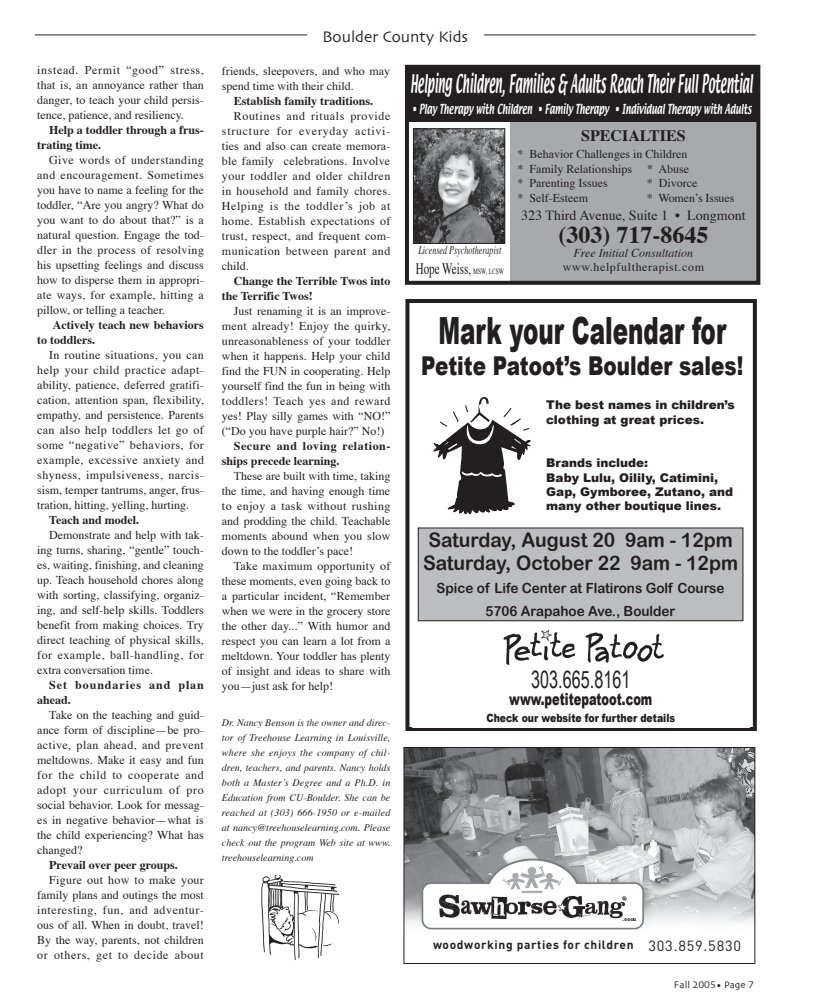
<style>
.page{position:relative;width:831px;height:1008px;background:#fff}
.page>*{position:absolute;margin:0;border:0;box-sizing:border-box;transform-origin:0 0}
.t1{font:900 37.5px "Arial";color:#231f20;scale:.61 1}
.t2{font:900 26px "Arial";color:#231f20;scale:.77 1}
.t3{font:700 24px "Times";color:#231f20}
.t4{font:24px "Arial Narrow";color:#231f20;scale:.82 1}
.t5{font:22.5px "Textile";color:#fff;scale:.47 1}
.t6{font:20px/23px "Arial Rounded MT Bold";color:#231f20;scale:.96 1}
.t7{font:900 16.6px "Arial";color:#231f20;scale:.69 1}
.t8{font:16px "Times";color:#231f20;scale:.69 1}
.t9{font:16px "Skia";color:#231f20}
.t10{font:700 16px "Times";color:#231f20}
.t11{font:14px/23px "Arial Rounded MT Bold";color:#231f20;text-align:center;scale:.96 1}
.t12{font:14px "Times";color:#231f20}
.t13{font:12px/15px "Times";color:#231f20;text-align:justify}
.t14{font:700 12px/15px "Times";color:#231f20}
.t15{font:900 12px/14.5px "Arial";color:#231f20}
.t16{font:12px "Textile";color:#fff;scale:.67 1}
.t17{font:700 12px/15px "Times";letter-spacing:.025em;color:#231f20}
.t18{font:700 12px "DIN";letter-spacing:.055em;color:#231f20}
.t19{font:700 12px/15px "Times";letter-spacing:.08em;color:#231f20}
.t20{font:12px "Times";letter-spacing:.05em;color:#231f20}
.t21{font:italic 12px "Times";color:#231f20}
.t22{font:italic 11.7px "Times";color:#231f20;scale:.69 1}
.t23{font:900 11.4px "Arial";color:#231f20;scale:.82 1}
.t24{font:italic 10px/15px "Times";color:#231f20;text-align:justify}
.t25{font:10px "Skia";color:#231f20}
.s1{font-size:8px}
.s2{font-weight:400;font-size:14.6px}
</style>
<div class="page">
<hr style="left:35px;top:34px;width:720px;height:1px;background:#231f20">
<div style="left:307px;top:28px;width:176px;height:21px;background:#fff"></div>
<div style="left:405px;top:299px;width:351px;height:432px;border:4px solid #231f20"></div>
<div style="left:411px;top:669px;width:338px;height:59px;background:#fff"></div>
<img style="left:503px;top:631px;width:161px;height:34px">
<div style="left:418px;top:528px;width:324px;height:93px;background:#bcbdc0"></div>
<div style="left:417px;top:527px;width:326px;height:94px;border:1px solid #231f20"></div>
<svg style="left:433px;top:405px;width:45px;height:110px"></svg>
<svg style="left:469px;top:397px;width:61px;height:116px"></svg>
<img style="left:261px;top:875px;width:79px;height:86px">
<div style="left:510px;top:119px;width:246px;height:162px;background:#a8a9ad"></div>
<img style="left:414px;top:130px;width:89px;height:112px">
<div style="left:412px;top:128px;width:93px;height:116px;border:1px solid #231f20"></div>
<div style="left:404px;top:65px;width:355px;height:220px;border:4px solid #231f20"></div>
<div style="left:405px;top:67px;width:351px;height:55px;background:#231f20"></div>
<img style="left:405px;top:749px;width:347px;height:181px">
<div style="left:403px;top:747px;width:351px;height:217px;border:1px solid #231f20"></div>
<p class="t13" style="left:37px;top:63px;width:168px">instead. Permit “good” stress, that is, an annoyance rather than danger, to teach your child persis&shy;tence, patience, and resiliency.</p>
<p class="t14" style="left:37px;top:123px;width:168px;text-indent:12px">Help a toddler through a frus&shy;trating time.</p>
<p class="t13" style="left:37px;top:153px;width:168px;text-indent:12px">Give words of understanding and encouragement. Sometimes you have to name a feeling for the toddler, “Are you angry? What do you want to do about that?” is a natural question. Engage the tod&shy;dler in the process of resolving his upsetting feelings and discuss how to disperse them in appropri&shy;ate ways, for example, hitting a pillow, or telling a teacher.</p>
<p class="t14" style="left:37px;top:318px;width:168px;text-indent:16px">Actively teach new behaviors to toddlers.</p>
<p class="t13" style="left:37px;top:348px;width:168px;text-indent:12px">In routine situations, you can help your child practice adapt&shy;ability, patience, deferred gratifi&shy;cation, attention span, flexibility, empathy, and persistence. Parents can also help toddlers let go of some “negative” behaviors, for example, excessive anxiety and shyness, impulsiveness, narcis&shy;sism, temper tantrums, anger, frus&shy;tration, hitting, yelling, hurting.</p>
<p class="t14" style="left:49px;top:513px;width:91px">Teach and model.</p>
<p class="t13" style="left:37px;top:528px;width:168px;text-indent:12px">Demonstrate and help with tak&shy;ing turns, sharing, “gentle” touch&shy;es, waiting, finishing, and cleaning up. Teach household chores along with sorting, classifying, organiz&shy;ing, and self-help skills. Toddlers benefit from making choices. Try direct teaching of physical skills, for example, ball-handling, for extra conversation time.</p>
<p class="t19" style="left:37px;top:678px;width:168px;text-indent:12px">Set boundaries and plan ahead.</p>
<p class="t13" style="left:37px;top:708px;width:168px;text-indent:12px">Take on the teaching and guid&shy;ance form of discipline—be pro&shy;active, plan ahead, and prevent meltdowns. Make it easy and fun for the child to cooperate and adopt your curriculum of pro social behavior. Look for messag&shy;es in negative behavior—what is the child experiencing? What has changed?</p>
<p class="t14" style="left:49px;top:858px;width:130px">Prevail over peer groups.</p>
<p class="t13" style="left:37px;top:873px;width:168px;text-indent:12px">Figure out how to make your family plans and outings the most interesting, fun, and adventur&shy;ous of all. When in doubt, travel!<br>By the way, parents, not children or others, get to decide about</p>
<h3 class="t9" style="left:322px;top:27px;width:147px">Boulder County Kids</h3>
<p class="t13" style="left:222px;top:64px;width:170px">friends, sleepovers, and who may spend time with their child.</p>
<p class="t14" style="left:234px;top:94px;width:141px">Establish family traditions.</p>
<p class="t13" style="left:222px;top:109px;width:170px;text-indent:12px">Routines and rituals provide structure for everyday activi&shy;ties and also can create memora&shy;ble family celebrations. Involve your toddler and older children in household and family chores.<br>Helping is the toddlerʼs job at home. Establish expectations of trust, respect, and frequent com&shy;munication between parent and child.</p>
<p class="t14" style="left:222px;top:274px;width:170px;text-indent:12px">Change the Terrible Twos into the Terrific Twos!</p>
<p class="t13" style="left:222px;top:304px;width:170px;text-indent:12px">Just renaming it is an improve&shy;ment already! Enjoy the quirky, unreasonableness of your toddler when it happens. Help your child find the FUN in cooperating. Help yourself find the fun in being with toddlers! Teach yes and reward yes! Play silly games with “NO!” (“Do you have purple hair?” No!)</p>
<p class="t17" style="left:222px;top:439px;width:170px;text-indent:12px">Secure and loving relation&shy;ships precede learning.</p>
<p class="t13" style="left:222px;top:469px;width:170px;text-indent:12px">These are built with time, taking the time, and having enough time to enjoy a task without rushing and prodding the child. Teachable moments abound when you slow down to the toddlerʼs pace!</p>
<p class="t13" style="left:222px;top:559px;width:170px;text-indent:12px">Take maximum opportunity of these moments, even going back to a particular incident, “Remember when we were in the grocery store the other day...” With humor and respect you can learn a lot from a meltdown. Your toddler has plenty of insight and ideas to share with you—just ask for help!</p>
<p class="t24" style="left:222px;top:716px;width:170px">Dr. Nancy Benson is the owner and direc&shy;tor of Treehouse Learning in Louisville, where she enjoys the company of chil&shy;dren, teachers, and parents. Nancy holds both a Masterʼs Degree and a Ph.D. in Education from CU-Boulder. She can be reached at (303) 666-1950 or e-mailed at nancy@treehouselearning.com. Please check out the program Web site at www. treehouselearning.com</p>
<h3 class="t5" style="left:410px;top:68px;width:729px">Helping Children, Families &amp; Adults Reach Their Full Potential</h3>
<p class="t16" style="left:411px;top:101px;width:508px">• Play Therapy with Children • Family Therapy • Individual Therapy with Adults</p>
<p class="t22" style="left:418px;top:243px;width:121px">Licensed Psychotherapist</p>
<h3 class="t8" style="left:415px;top:258px;width:129px">Hope Weiss, <span class="s1">MSW, LCSW</span></h3>
<h3 class="t10" style="left:581px;top:125px;width:106px">SPECIALTIES</h3>
<p class="t13" style="left:517px;top:148px;width:171px;line-height:14.4px">* Behavior Challenges in Children * Family Relationships</p>
<p class="t13" style="left:646px;top:162px;width:43px">* Abuse</p>
<p class="t13" style="left:517px;top:176px;width:92px">* Parenting Issues</p>
<p class="t13" style="left:646px;top:176px;width:52px">* Divorce</p>
<p class="t13" style="left:517px;top:191px;width:72px">* Self-Esteem</p>
<p class="t13" style="left:646px;top:191px;width:89px">* Womenʼs Issues</p>
<p class="t12" style="left:521px;top:206px;width:226px">323 Third Avenue, Suite 1 • Longmont</p>
<h3 class="t3" style="left:558px;top:218px;width:151px">(303) 717-8645</h3>
<p class="t21" style="left:573px;top:246px;width:121px">Free Initial Consultation</p>
<p class="t20" style="left:562px;top:260px;width:142px">www.helpfultherapist.com</p>
<h1 class="t1" style="left:438px;top:309px;width:473px">Mark your Calendar for</h1>
<h2 class="t2" style="left:421px;top:351px;width:419px">Petite Patoot’s Boulder sales!</h2>
<p class="t15" style="left:546px;top:398px;width:190px">The best names in children’s clothing at great prices.</p>
<p class="t15" style="left:546px;top:456px;width:188px">Brands include:<br>Baby Lulu, Oilily, Catimini,<br>Gap, Gymboree, Zutano, and many other boutique lines.</p>
<h3 class="t6" style="left:423px;top:528px;width:329px">Saturday, August 20 9am - 12pm<br>Saturday, October 22 9am - 12pm</h3>
<p class="t11" style="left:436px;top:577px;width:301px">Spice of Life Center at Flatirons Golf Course<br>5706 Arapahoe Ave., Boulder</p>
<h3 class="t4" style="left:531px;top:666px;width:122px">303.665.8161</h3>
<h3 class="t7" style="left:509px;top:690px;width:209px">www.petitepatoot.com</h3>
<p class="t23" style="left:486px;top:712px;width:231px">Check our website for further details</p>
<p class="t18" style="left:433px;top:937px;width:309px">woodworking parties for children <span class="s2">303.859.5830</span></p>
<p class="t25" style="left:673px;top:979px;width:81px">Fall 2005• Page 7</p>
</div>
